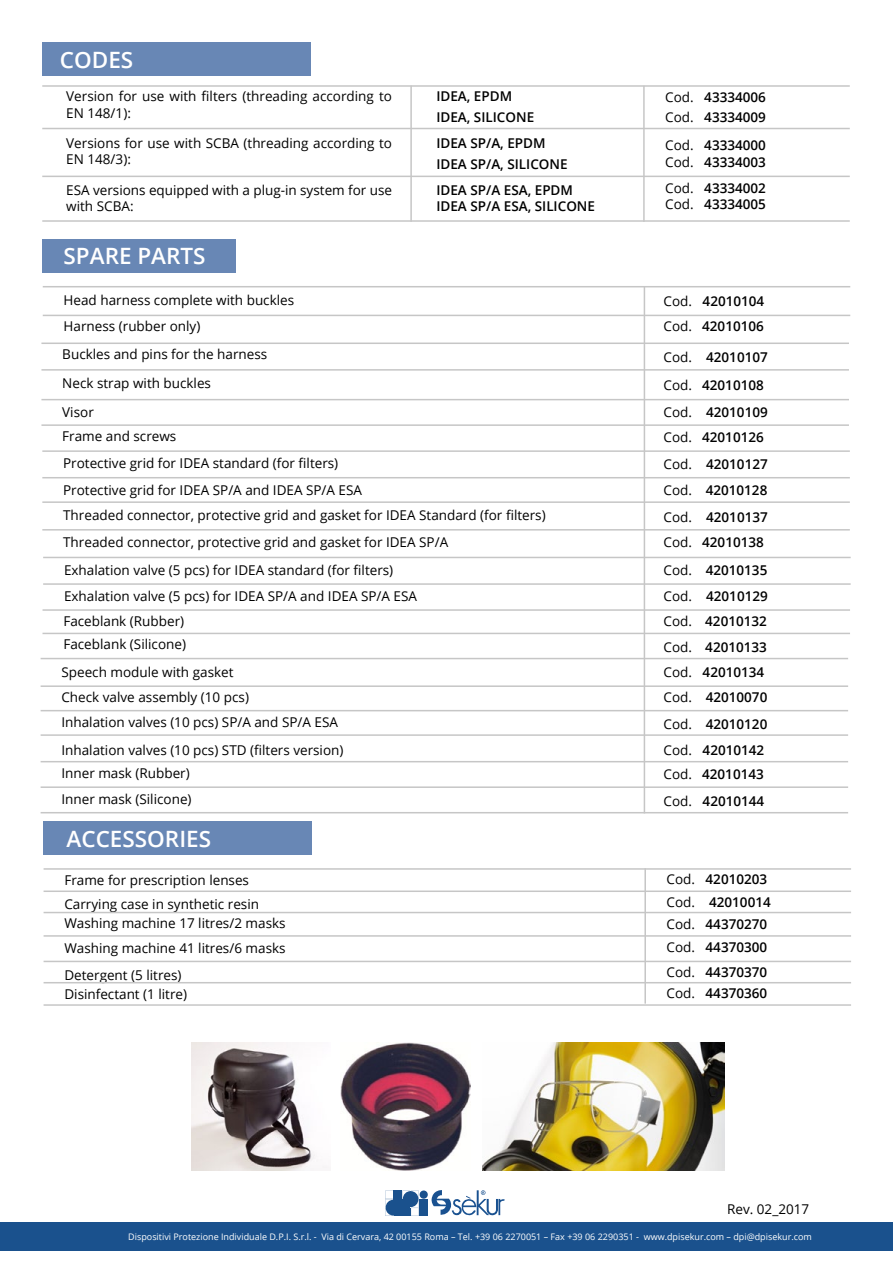
<style>
.page{position:relative;width:893px;height:1263px;background:#fff}
.page>*{position:absolute;margin:0;border:0;box-sizing:border-box;transform-origin:0 0}
.t1{font:600 22.5px "Open Sans";color:#fff}
.t2{font:13.5px/16.2px "Open Sans";color:#000}
.t3{font:600 13.5px/16.5px "Open Sans";color:#000}
.t4{font:9px "Open Sans";color:#fff}
.s1{font-weight:400}
</style>
<div class="page">
<div style="left:0;top:1222px;width:893px;height:29px;background:#1a518d"></div>
<svg style="left:431px;top:1190px;width:74px;height:26px"></svg>
<div style="left:394px;top:1199px;width:8px;height:8px;background:#1a518d"></div>
<div style="left:394px;top:1208px;width:8px;height:8px;background:#1a518d"></div>
<div style="left:394px;top:1191px;width:8px;height:8px;background:#1a518d"></div>
<div style="left:420px;top:1208px;width:8px;height:8px;background:#1a518d"></div>
<div style="left:420px;top:1199px;width:8px;height:8px;background:#1a518d"></div>
<div style="left:420px;top:1190px;width:8px;height:9px;background:#1a518d;border-radius:50%"></div>
<svg style="left:402px;top:1191px;width:17px;height:25px"></svg>
<svg style="left:385px;top:1191px;width:8px;height:25px"></svg>
<div style="left:42px;top:43px;width:268px;height:33px;background:#6887b5"></div>
<hr style="left:42px;top:128px;width:808px;height:1px;background:#c6c6c6">
<hr style="left:42px;top:176px;width:808px;height:1px;background:#c6c6c6">
<hr style="left:42px;top:220px;width:808px;height:2px;background:#c6c6c6">
<hr style="left:643px;top:86px;width:2px;height:136px;background:#c6c6c6">
<hr style="left:410px;top:86px;width:2px;height:136px;background:#c6c6c6">
<hr style="left:42px;top:85px;width:808px;height:2px;background:#c6c6c6">
<div style="left:42px;top:240px;width:194px;height:33px;background:#6887b5"></div>
<hr style="left:644px;top:287px;width:1px;height:526px;background:#c6c6c6">
<hr style="left:41px;top:786px;width:807px;height:2px;background:#c6c6c6">
<hr style="left:41px;top:761px;width:807px;height:1px;background:#c6c6c6">
<hr style="left:41px;top:734px;width:807px;height:2px;background:#c6c6c6">
<hr style="left:41px;top:710px;width:807px;height:1px;background:#c6c6c6">
<hr style="left:41px;top:685px;width:807px;height:2px;background:#c6c6c6">
<hr style="left:41px;top:658px;width:807px;height:1px;background:#c6c6c6">
<hr style="left:43px;top:633px;width:807px;height:1px;background:#c6c6c6">
<hr style="left:43px;top:609px;width:807px;height:2px;background:#c6c6c6">
<hr style="left:43px;top:583px;width:808px;height:2px;background:#c6c6c6">
<hr style="left:43px;top:557px;width:808px;height:1px;background:#c6c6c6">
<hr style="left:42px;top:529px;width:808px;height:1px;background:#c6c6c6">
<hr style="left:42px;top:501px;width:808px;height:2px;background:#c6c6c6">
<hr style="left:42px;top:477px;width:808px;height:1px;background:#c6c6c6">
<hr style="left:42px;top:450px;width:808px;height:2px;background:#c6c6c6">
<hr style="left:41px;top:424px;width:808px;height:2px;background:#c6c6c6">
<hr style="left:41px;top:399px;width:808px;height:1px;background:#c6c6c6">
<hr style="left:41px;top:369px;width:808px;height:2px;background:#c6c6c6">
<hr style="left:41px;top:342px;width:808px;height:2px;background:#c6c6c6">
<hr style="left:43px;top:315px;width:807px;height:1px;background:#c6c6c6">
<hr style="left:43px;top:286px;width:807px;height:1px;background:#c6c6c6">
<hr style="left:41px;top:812px;width:807px;height:1px;background:#c6c6c6">
<div style="left:44px;top:821px;width:268px;height:33px;background:#6887b5"></div>
<hr style="left:644px;top:868px;width:2px;height:136px;background:#c6c6c6">
<hr style="left:44px;top:982px;width:807px;height:1px;background:#c6c6c6">
<hr style="left:44px;top:961px;width:807px;height:1px;background:#c6c6c6">
<hr style="left:44px;top:935px;width:807px;height:2px;background:#c6c6c6">
<hr style="left:44px;top:912px;width:807px;height:1px;background:#c6c6c6">
<hr style="left:44px;top:890px;width:807px;height:2px;background:#c6c6c6">
<hr style="left:44px;top:1004px;width:807px;height:2px;background:#c6c6c6">
<hr style="left:44px;top:868px;width:807px;height:2px;background:#c6c6c6">
<img style="left:483px;top:1042px;width:242px;height:128px">
<img style="left:341px;top:1042px;width:130px;height:128px">
<img style="left:192px;top:1042px;width:135px;height:128px">
<h1 class="t1" style="left:60px;top:44px;width:75px">CODES</h1>
<p class="t2" style="left:66px;top:88px;width:327px">Version for use with filters (threading according to<br>EN 148/1):</p>
<p class="t3" style="left:436px;top:86px;width:99px;line-height:21px">IDEA, EPDM<br>IDEA, SILICONE</p>
<p class="t2" style="left:66px;top:135px;width:327px">Versions for use with SCBA (threading according to<br>EN 148/3):</p>
<p class="t3" style="left:436px;top:132px;width:133px;line-height:21px">IDEA SP/A, EPDM<br>IDEA SP/A, SILICONE</p>
<p class="t2" style="left:66px;top:182px;width:327px">ESA versions equipped with a plug-in system for use with SCBA:</p>
<p class="t3" style="left:436px;top:181px;width:160px">IDEA SP/A ESA, EPDM<br>IDEA SP/A ESA, SILICONE</p>
<p class="t3" style="left:665px;top:87px;width:102px;line-height:19.5px"><span class="s1">Cod.</span> 43334006<br><span class="s1">Cod.</span> 43334009</p>
<p class="t3" style="left:665px;top:137px;width:102px"><span class="s1">Cod.</span> 43334000<br><span class="s1">Cod.</span> 43334003</p>
<p class="t3" style="left:665px;top:179px;width:102px"><span class="s1">Cod.</span> 43334002<br><span class="s1">Cod.</span> 43334005</p>
<h1 class="t1" style="left:64px;top:240px;width:144px">SPARE PARTS</h1>
<p class="t2" style="left:64px;top:292px;width:232px">Head harness complete with buckles</p>
<p class="t3" style="left:664px;top:293px;width:102px"><span class="s1">Cod.</span> 42010104</p>
<p class="t2" style="left:64px;top:318px;width:138px">Harness (rubber only)</p>
<p class="t3" style="left:664px;top:318px;width:102px"><span class="s1">Cod.</span> 42010106</p>
<p class="t2" style="left:62px;top:346px;width:206px">Buckles and pins for the harness</p>
<p class="t3" style="left:664px;top:348px;width:106px"><span class="s1">Cod.</span> 42010107</p>
<p class="t2" style="left:62px;top:375px;width:150px">Neck strap with buckles</p>
<p class="t3" style="left:664px;top:377px;width:102px"><span class="s1">Cod.</span> 42010108</p>
<p class="t2" style="left:62px;top:403px;width:33px">Visor</p>
<p class="t3" style="left:664px;top:403px;width:106px"><span class="s1">Cod.</span> 42010109</p>
<p class="t2" style="left:62px;top:428px;width:116px">Frame and screws</p>
<p class="t3" style="left:664px;top:429px;width:102px"><span class="s1">Cod.</span> 42010126</p>
<p class="t2" style="left:63px;top:455px;width:277px">Protective grid for IDEA standard (for filters)</p>
<p class="t3" style="left:664px;top:456px;width:106px"><span class="s1">Cod.</span> 42010127</p>
<p class="t2" style="left:63px;top:481px;width:300px">Protective grid for IDEA SP/A and IDEA SP/A ESA</p>
<p class="t3" style="left:664px;top:481px;width:105px"><span class="s1">Cod.</span> 42010128</p>
<p class="t2" style="left:63px;top:507px;width:484px">Threaded connector, protective grid and gasket for IDEA Standard (for filters)</p>
<p class="t3" style="left:664px;top:509px;width:106px"><span class="s1">Cod.</span> 42010137</p>
<p class="t2" style="left:63px;top:533px;width:387px">Threaded connector, protective grid and gasket for IDEA SP/A</p>
<p class="t3" style="left:664px;top:533px;width:102px"><span class="s1">Cod.</span> 42010138</p>
<p class="t2" style="left:64px;top:561px;width:331px">Exhalation valve (5 pcs) for IDEA standard (for filters)</p>
<p class="t3" style="left:664px;top:561px;width:105px"><span class="s1">Cod.</span> 42010135</p>
<p class="t2" style="left:64px;top:588px;width:355px">Exhalation valve (5 pcs) for IDEA SP/A and IDEA SP/A ESA</p>
<p class="t3" style="left:664px;top:588px;width:106px"><span class="s1">Cod.</span> 42010129</p>
<p class="t2" style="left:63px;top:613px;width:122px">Faceblank (Rubber)</p>
<p class="t3" style="left:664px;top:613px;width:105px"><span class="s1">Cod.</span> 42010132</p>
<p class="t2" style="left:63px;top:636px;width:124px">Faceblank (Silicone)</p>
<p class="t3" style="left:664px;top:639px;width:105px"><span class="s1">Cod.</span> 42010133</p>
<p class="t2" style="left:61px;top:663px;width:174px">Speech module with gasket</p>
<p class="t3" style="left:664px;top:663px;width:102px"><span class="s1">Cod.</span> 42010134</p>
<p class="t2" style="left:61px;top:689px;width:189px">Check valve assembly (10 pcs)</p>
<p class="t3" style="left:664px;top:689px;width:105px"><span class="s1">Cod.</span> 42010070</p>
<p class="t2" style="left:61px;top:741px;width:284px">Inhalation valves (10 pcs) STD (filters version)</p>
<p class="t3" style="left:664px;top:741px;width:102px"><span class="s1">Cod.</span> 42010142</p>
<p class="t2" style="left:61px;top:765px;width:130px">Inner mask (Rubber)</p>
<p class="t3" style="left:664px;top:766px;width:102px"><span class="s1">Cod.</span> 42010143</p>
<p class="t2" style="left:61px;top:790px;width:132px">Inner mask (Silicone)</p>
<p class="t3" style="left:664px;top:792px;width:102px"><span class="s1">Cod.</span> 42010144</p>
<p class="t2" style="left:61px;top:714px;width:278px">Inhalation valves (10 pcs) SP/A and SP/A ESA</p>
<p class="t3" style="left:664px;top:716px;width:105px"><span class="s1">Cod.</span> 42010120</p>
<h1 class="t1" style="left:67px;top:823px;width:146px">ACCESSORIES</h1>
<p class="t2" style="left:64px;top:871px;width:186px">Frame for prescription lenses</p>
<p class="t3" style="left:666px;top:870px;width:102px"><span class="s1">Cod.</span> 42010203</p>
<p class="t2" style="left:64px;top:896px;width:196px">Carrying case in synthetic resin</p>
<p class="t3" style="left:666px;top:893px;width:106px"><span class="s1">Cod.</span> 42010014</p>
<p class="t2" style="left:64px;top:915px;width:223px">Washing machine 17 litres/2 masks</p>
<p class="t3" style="left:666px;top:916px;width:102px"><span class="s1">Cod.</span> 44370270</p>
<p class="t2" style="left:64px;top:939px;width:223px">Washing machine 41 litres/6 masks</p>
<p class="t3" style="left:666px;top:938px;width:102px"><span class="s1">Cod.</span> 44370300</p>
<p class="t2" style="left:64px;top:966px;width:119px">Detergent (5 litres)</p>
<p class="t3" style="left:666px;top:963px;width:102px"><span class="s1">Cod.</span> 44370370</p>
<p class="t2" style="left:64px;top:986px;width:124px">Disinfectant (1 litre)</p>
<p class="t3" style="left:666px;top:985px;width:102px"><span class="s1">Cod.</span> 44370360</p>
<p class="t2" style="left:727px;top:1200px;width:84px">Rev. 02_2017</p>
<p class="t4" style="left:128px;top:1230px;width:685px">Dispositivi Protezione Individuale D.P.I. S.r.l. - Via di Cervara, 42 00155 Roma – Tel. +39 06 2270051 – Fax +39 06 2290351 - www.dpisekur.com – dpi@dpisekur.com</p>
</div>
